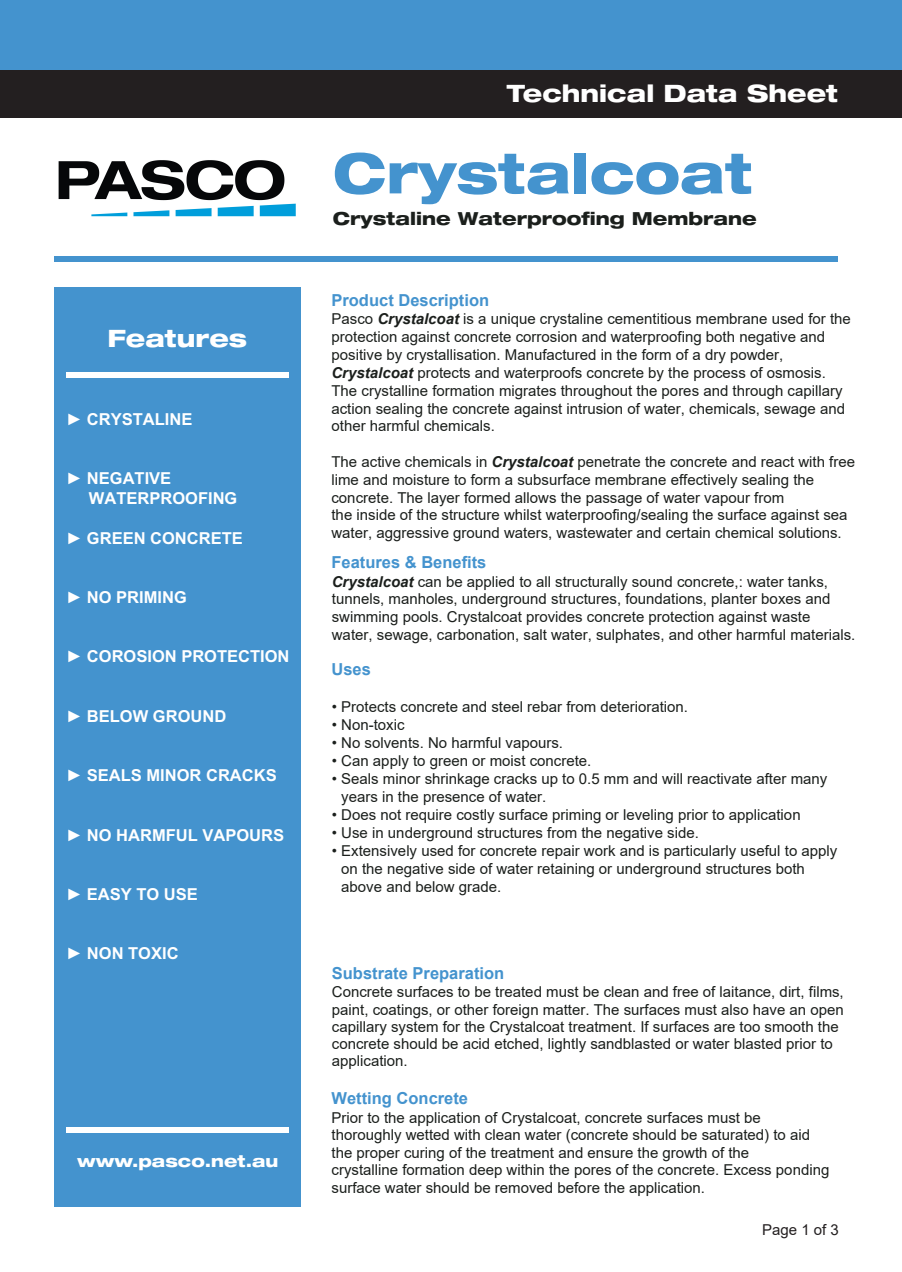
<style>
.page{position:relative;width:902px;height:1272px;background:#fff}
.page>*{position:absolute;margin:0;border:0;box-sizing:border-box;transform-origin:0 0}
.t1{font:800 expanded 55.5px "Helvetica Neue LT Std";color:#4493ce}
.t2{font:800 expanded 24px "Helvetica Neue LT Std";color:#fff}
.t3{font:800 expanded 18px "Helvetica Neue LT Std";color:#1b1f1c}
.t4{font:700 16.5px/19.8px "Arial";color:#fff}
.t5{font:700 16.5px "Arial";color:#4493ce}
.t6{font:800 expanded 16.5px "Helvetica Neue LT Std";color:#fff}
.t7{font:15px/17.9px "Arial";color:#1b1f1c}
.t8{font:15px "Arial";color:#231f20}
.s1{font-style:inherit}
.s2{font-weight:700;font-style:italic}
</style>
<div class="page">
<div style="left:0;top:0;width:902px;height:88px;background:#4493ce"></div>
<div style="left:0;top:70px;width:902px;height:47px;background:#231f20"></div>
<div style="left:54px;top:287px;width:247px;height:920px;background:#4493ce"></div>
<div style="left:54px;top:256px;width:783px;height:6px;background:#4493ce"></div>
<div style="left:66px;top:372px;width:223px;height:5px;background:#fff"></div>
<div style="left:66px;top:1127px;width:223px;height:5px;background:#fff"></div>
<img style="left:58px;top:160px;width:238px;height:57px">
<h2 class="t2" style="left:108px;top:323px;width:141px">Features</h2>
<p class="t4" style="left:66px;top:409px;width:128px"><span class="s1">►</span> CRYSTALINE</p>
<p class="t4" style="left:89px;top:469px;width:150px;text-indent:-23px"><span class="s1">►</span> NEGATIVE<br>WATERPROOFING</p>
<p class="t4" style="left:66px;top:528px;width:178px"><span class="s1">►</span> GREEN CONCRETE</p>
<p class="t4" style="left:66px;top:587px;width:122px"><span class="s1">►</span> NO PRIMING</p>
<p class="t4" style="left:66px;top:647px;width:225px"><span class="s1">►</span> COROSION PROTECTION</p>
<p class="t4" style="left:66px;top:707px;width:162px"><span class="s1">►</span> BELOW GROUND</p>
<p class="t4" style="left:66px;top:766px;width:212px"><span class="s1">►</span> SEALS MINOR CRACKS</p>
<p class="t4" style="left:66px;top:825px;width:219px"><span class="s1">►</span> NO HARMFUL VAPOURS</p>
<p class="t4" style="left:66px;top:884px;width:133px"><span class="s1">►</span> EASY TO USE</p>
<p class="t4" style="left:66px;top:944px;width:114px"><span class="s1">►</span> NON TOXIC</p>
<p class="t6" style="left:77px;top:1150px;width:203px">www.pasco.net.au</p>
<h2 class="t2" style="left:507px;top:78px;width:333px">Technical Data Sheet</h2>
<h1 class="t1" style="left:333px;top:138px;width:422px">Crystalcoat</h1>
<p class="t3" style="left:333px;top:207px;width:425px">Crystaline Waterproofing Membrane</p>
<p class="t5" style="left:331px;top:288px;width:159px">Product Description</p>
<p class="t7" style="left:331px;top:310px;width:521px">Pasco <span class="s2">Crystalcoat</span> is a unique crystaline cementitious membrane used for the protection against concrete corrosion and waterproofing both negative and positive by crystallisation. Manufactured in the form of a dry powder, <span class="s2">Crystalcoat</span> protects and waterproofs concrete by the process of osmosis.<br>The crystalline formation migrates throughout the pores and through capillary action sealing the concrete against intrusion of water, chemicals, sewage and other harmful chemicals.</p>
<p class="t7" style="left:331px;top:453px;width:525px">The active chemicals in <span class="s2">Crystalcoat</span> penetrate the concrete and react with free lime and moisture to form a subsurface membrane effectively sealing the concrete. The layer formed allows the passage of water vapour from<br>the inside of the structure whilst waterproofing/sealing the surface against sea water, aggressive ground waters, wastewater and certain chemical solutions.</p>
<p class="t5" style="left:332px;top:551px;width:156px">Features &amp; Benefits</p>
<p class="t7" style="left:332px;top:572px;width:525px"><span class="s2">Crystalcoat</span> can be applied to all structurally sound concrete,: water tanks, tunnels, manholes, underground structures, foundations, planter boxes and swimming pools. Crystalcoat provides concrete protection against waste<br>water, sewage, carbonation, salt water, sulphates, and other harmful materials.</p>
<p class="t5" style="left:332px;top:657px;width:41px">Uses</p>
<p class="t7" style="left:332px;top:698px;width:358px">• Protects concrete and steel rebar from deterioration.</p>
<p class="t7" style="left:332px;top:716px;width:74px">• Non-toxic</p>
<p class="t7" style="left:332px;top:734px;width:233px">• No solvents. No harmful vapours.</p>
<p class="t7" style="left:332px;top:752px;width:261px">• Can apply to green or moist concrete.</p>
<p class="t7" style="left:341px;top:770px;width:488px;text-indent:-9px">• Seals minor shrinkage cracks up to 0.5 mm and will reactivate after many years in the presence of water.</p>
<p class="t7" style="left:332px;top:806px;width:470px">• Does not require costly surface priming or leveling prior to application</p>
<p class="t7" style="left:332px;top:824px;width:369px">• Use in underground structures from the negative side.</p>
<p class="t7" style="left:341px;top:842px;width:498px;text-indent:-9px">• Extensively used for concrete repair work and is particularly useful to apply on the negative side of water retaining or underground structures both above and below grade.</p>
<p class="t5" style="left:332px;top:962px;width:174px">Substrate Preparation</p>
<p class="t7" style="left:332px;top:983px;width:513px;line-height:17.1px">Concrete surfaces to be treated must be clean and free of laitance, dirt, films, paint, coatings, or other foreign matter. The surfaces must also have an open capillary system for the Crystalcoat treatment. If surfaces are too smooth the concrete should be acid etched, lightly sandblasted or water blasted prior to application.</p>
<p class="t5" style="left:332px;top:1086px;width:138px">Wetting Concrete</p>
<p class="t7" style="left:331px;top:1108px;width:499px">Prior to the application of Crystalcoat, concrete surfaces must be thoroughly wetted with clean water (concrete should be saturated) to aid the proper curing of the treatment and ensure the growth of the<br>crystalline formation deep within the pores of the concrete. Excess ponding surface water should be removed before the application.</p>
<p class="t8" style="left:762px;top:1219px;width:78px">Page 1 of 3</p>
</div>
